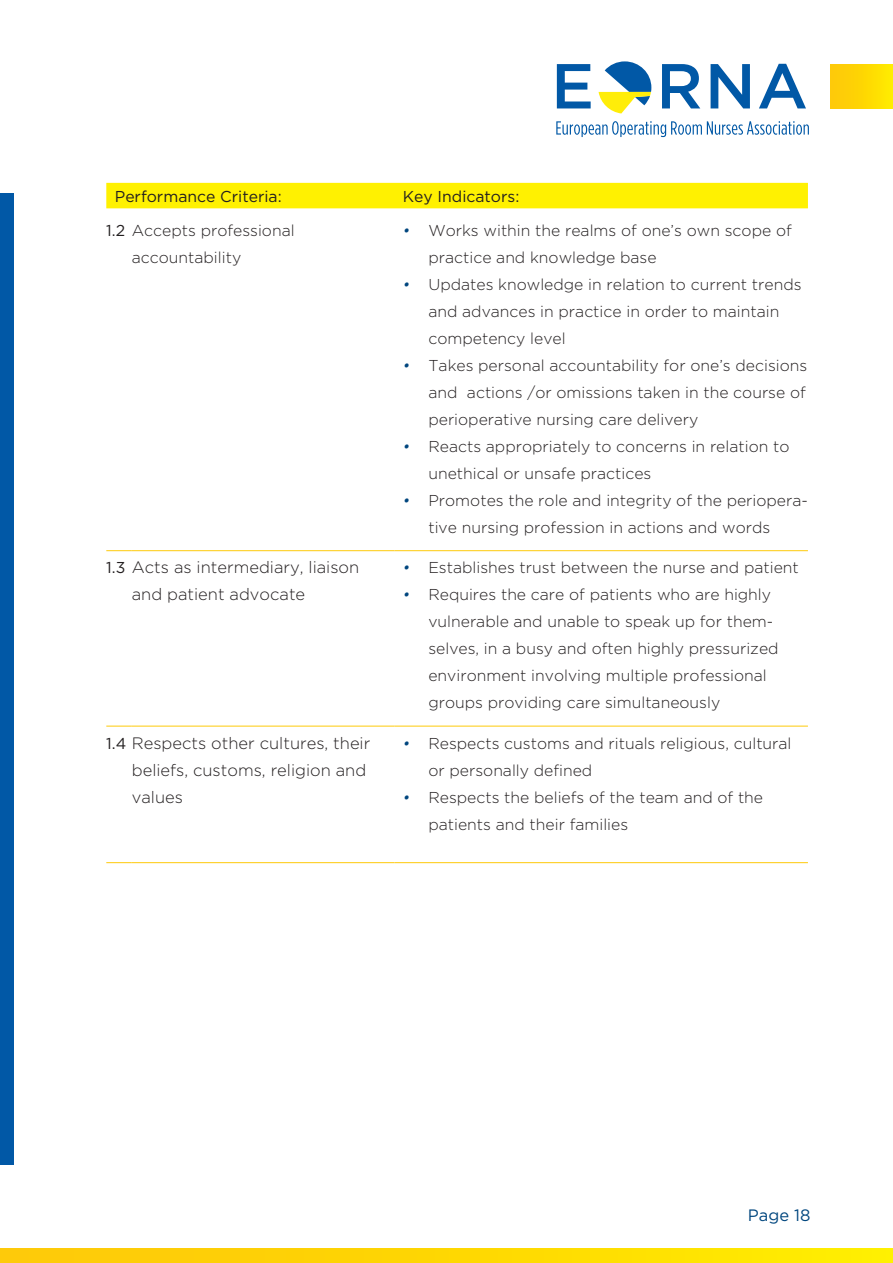
<style>
.page{position:relative;width:893px;height:1263px;background:#fff}
.page>*{position:absolute;margin:0;border:0;box-sizing:border-box;transform-origin:0 0}
.Header_3{font:300 16.5px/27px "Gotham";color:#231f20}
.t1{font:16.5px "Gotham";color:#00467e}
.Header_3-2{font:300 15.75px/27px "Gotham";color:#231f20}
.Header_3-3{font:15.75px "Gotham";color:#231f20}
.s1{font-weight:400}
.s2{font-style:italic;color:#00467e}
.s3{font-weight:400;font-size:15.75px}
</style>
<div class="page">
<div style="left:831px;top:64px;width:62px;height:45px;background:linear-gradient(to right,#fec609,#ffea00)"></div>
<svg style="left:0;top:1248px;width:893px;height:15px;background:#fed903"></svg>
<div style="left:0;top:193px;width:14px;height:972px;background:#0158a6"></div>
<svg style="left:556px;top:121px;width:253px;height:16px"></svg>
<svg style="left:557px;top:64px;width:34px;height:44px"></svg>
<svg style="left:662px;top:64px;width:38px;height:44px"></svg>
<svg style="left:711px;top:64px;width:39px;height:44px"></svg>
<svg style="left:759px;top:64px;width:47px;height:44px"></svg>
<svg style="left:599px;top:61px;width:52px;height:52px"></svg>
<div style="left:106px;top:183px;width:702px;height:25px;background:#fff101"></div>
<svg style="left:106px;top:862px;width:26px;height:1px"></svg>
<hr style="left:132px;top:862px;width:262px;height:1px;background:#feca0a">
<hr style="left:394px;top:862px;width:414px;height:1px;background:#feca0a">
<svg style="left:106px;top:726px;width:26px;height:1px"></svg>
<hr style="left:132px;top:726px;width:262px;height:1px;background:#feca0a">
<hr style="left:394px;top:726px;width:414px;height:1px;background:#feca0a">
<svg style="left:106px;top:550px;width:26px;height:1px"></svg>
<hr style="left:132px;top:550px;width:262px;height:1px;background:#feca0a">
<hr style="left:394px;top:550px;width:414px;height:1px;background:#feca0a">
<p class="Header_3-3" style="left:115px;top:188px;width:168px">Performance Criteria:</p>
<p class="Header_3-3" style="left:403px;top:188px;width:118px">Key Indicators:</p>
<p class="Header_3-2" style="left:106px;top:216px;width:190px"><span class="s1">1.2</span> Accepts professional</p>
<p class="Header_3-2" style="left:132px;top:243px;width:111px">accountability</p>
<p class="Header_3-2" style="left:428px;top:216px;width:365px;text-indent:-26px"><span class="s2">•</span> Works within the realms of one’s own scope of practice and knowledge base</p>
<p class="Header_3-2" style="left:428px;top:270px;width:375px;text-indent:-26px"><span class="s2">•</span> Updates knowledge in relation to current trends and advances in practice in order to maintain competency level</p>
<p class="Header_3-2" style="left:428px;top:351px;width:380px;text-align:justify;text-indent:-26px"><span class="s2">•</span> Takes personal accountability for one’s decisions and actions /or omissions taken in the course of perioperative nursing care delivery</p>
<p class="Header_3-2" style="left:428px;top:432px;width:363px;text-indent:-26px"><span class="s2">•</span> Reacts appropriately to concerns in relation to unethical or unsafe practices</p>
<p class="Header_3-2" style="left:428px;top:486px;width:381px;text-indent:-26px"><span class="s2">•</span> Promotes the role and integrity of the periopera&shy;tive nursing profession in actions and words</p>
<p class="Header_3" style="left:106px;top:554px;width:254px"><span class="s3">1.3</span> Acts as intermediary, liaison</p>
<p class="Header_3" style="left:132px;top:581px;width:175px">and patient advocate</p>
<p class="Header_3" style="left:106px;top:729px;width:266px"><span class="s3">1.4</span> Respects other cultures, their</p>
<p class="Header_3" style="left:132px;top:756px;width:236px">beliefs, customs, religion and values</p>
<p class="Header_3-2" style="left:403px;top:554px;width:397px"><span class="s2">•</span> Establishes trust between the nurse and patient</p>
<p class="Header_3-2" style="left:428px;top:581px;width:352px;text-indent:-26px"><span class="s2">•</span> Requires the care of patients who are highly vulnerable and unable to speak up for them&shy;selves, in a busy and often highly pressurized environment involving multiple professional groups providing care simultaneously</p>
<p class="Header_3-2" style="left:428px;top:729px;width:365px;text-indent:-26px"><span class="s2">•</span> Respects customs and rituals religious, cultural or personally defined</p>
<p class="Header_3-2" style="left:428px;top:783px;width:336px;text-indent:-26px"><span class="s2">•</span> Respects the beliefs of the team and of the patients and their families</p>
<p class="t1" style="left:748px;top:1206px;width:64px">Page 18</p>
</div>
